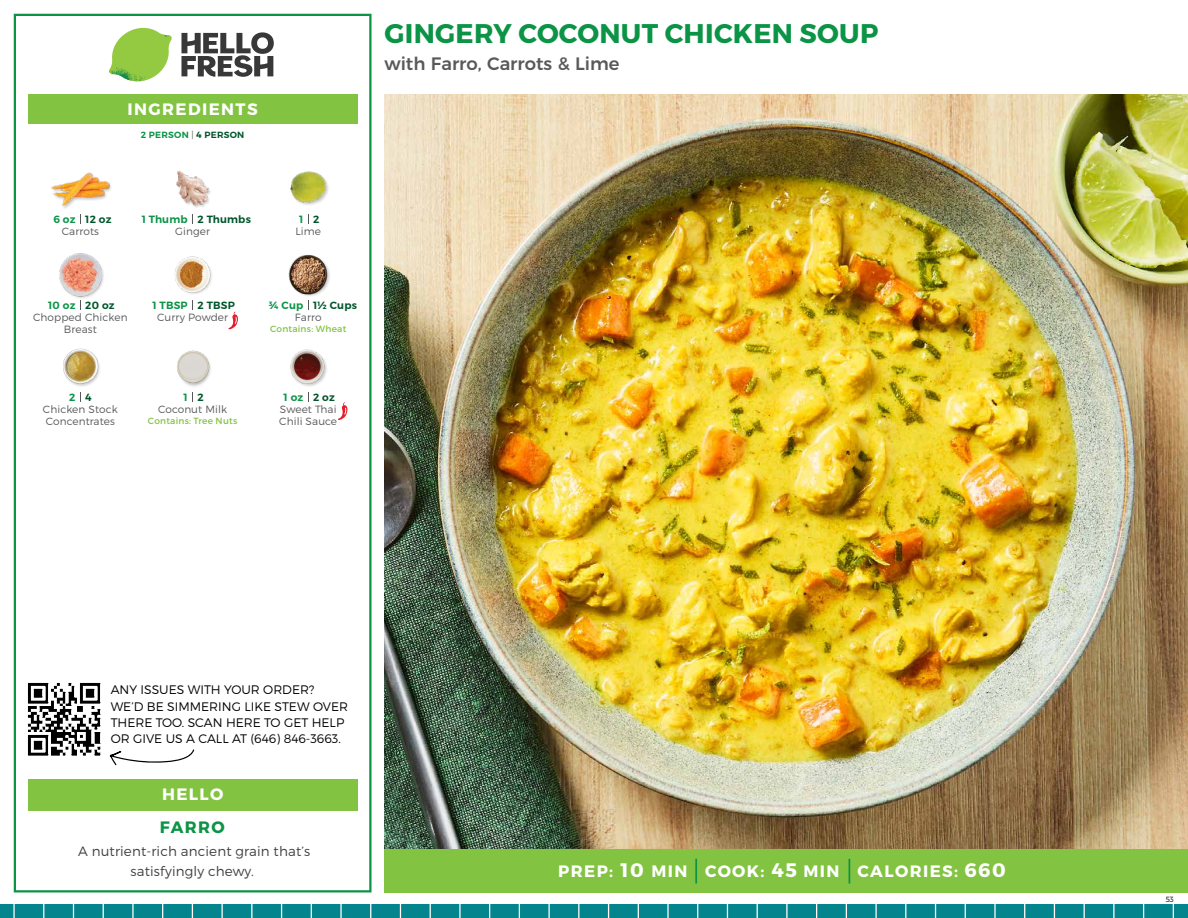
<style>
.page{position:relative;width:1188px;height:918px;background:#fff}
.page>*{position:absolute;margin:0;border:0;box-sizing:border-box;transform-origin:0 0}
.t1{font:700 27px "Montserrat";letter-spacing:.01em;color:#0b9446}
.t2{font:700 19.5px "Montserrat";color:#fff}
.t3{font:500 18px "Montserrat";color:#58595b}
.t4{font:700 16.5px "Montserrat";letter-spacing:.085em;color:#fff}
.t5{font:700 16.5px "Montserrat";letter-spacing:.085em;color:#0b9446}
.t6{font:300 13.5px/19.5px "Montserrat";letter-spacing:.01em;color:#414042;text-align:center}
.t7{font:300 12.3px/16px "Montserrat";color:#000}
.t8{font:300 10.5px/12px "Montserrat";letter-spacing:.01em;color:#58595b}
.t9{font:600 10.5px "Montserrat";letter-spacing:.02em;color:#00562c}
.t10{font:600 10.5px "Montserrat";letter-spacing:.02em;color:#0b9446}
.t11{font:9px "Montserrat";letter-spacing:.025em;color:#82c341}
.t12{font:600 9px "Montserrat";letter-spacing:.03em;color:#0b9446}
.t13{font:300 7.5px "Montserrat";color:#000}
.s1{font-weight:300;color:#58595b}
.s2{color:#00562c}
.s3{font-size:19.5px}
</style>
<div class="page">
<div style="left:0;top:905px;width:1188px;height:13px;background:#04858e"></div>
<svg style="left:1084px;top:905px;width:1px;height:13px"></svg>
<svg style="left:1113px;top:905px;width:2px;height:13px"></svg>
<svg style="left:1054px;top:905px;width:1px;height:13px"></svg>
<svg style="left:1024px;top:905px;width:1px;height:13px"></svg>
<svg style="left:994px;top:905px;width:2px;height:13px"></svg>
<svg style="left:965px;top:905px;width:1px;height:13px"></svg>
<svg style="left:935px;top:905px;width:1px;height:13px"></svg>
<svg style="left:905px;top:905px;width:1px;height:13px"></svg>
<svg style="left:875px;top:905px;width:2px;height:13px"></svg>
<svg style="left:846px;top:905px;width:1px;height:13px"></svg>
<svg style="left:816px;top:905px;width:1px;height:13px"></svg>
<svg style="left:786px;top:905px;width:2px;height:13px"></svg>
<svg style="left:757px;top:905px;width:1px;height:13px"></svg>
<svg style="left:727px;top:905px;width:1px;height:13px"></svg>
<svg style="left:697px;top:905px;width:1px;height:13px"></svg>
<svg style="left:667px;top:905px;width:2px;height:13px"></svg>
<svg style="left:638px;top:905px;width:1px;height:13px"></svg>
<svg style="left:608px;top:905px;width:1px;height:13px"></svg>
<svg style="left:578px;top:905px;width:1px;height:13px"></svg>
<svg style="left:548px;top:905px;width:2px;height:13px"></svg>
<svg style="left:519px;top:905px;width:1px;height:13px"></svg>
<svg style="left:1173px;top:905px;width:1px;height:13px"></svg>
<svg style="left:1143px;top:905px;width:1px;height:13px"></svg>
<svg style="left:192px;top:905px;width:1px;height:13px"></svg>
<svg style="left:222px;top:905px;width:1px;height:13px"></svg>
<svg style="left:162px;top:905px;width:1px;height:13px"></svg>
<svg style="left:132px;top:905px;width:2px;height:13px"></svg>
<svg style="left:103px;top:905px;width:1px;height:13px"></svg>
<svg style="left:73px;top:905px;width:1px;height:13px"></svg>
<svg style="left:43px;top:905px;width:1px;height:13px"></svg>
<svg style="left:13px;top:905px;width:2px;height:13px"></svg>
<svg style="left:340px;top:905px;width:2px;height:13px"></svg>
<svg style="left:281px;top:905px;width:1px;height:13px"></svg>
<svg style="left:251px;top:905px;width:1px;height:13px"></svg>
<svg style="left:400px;top:905px;width:1px;height:13px"></svg>
<svg style="left:430px;top:905px;width:1px;height:13px"></svg>
<svg style="left:370px;top:905px;width:1px;height:13px"></svg>
<svg style="left:311px;top:905px;width:1px;height:13px"></svg>
<svg style="left:489px;top:905px;width:1px;height:13px"></svg>
<svg style="left:459px;top:905px;width:2px;height:13px"></svg>
<div style="left:384px;top:849px;width:804px;height:43px;background:#82c341"></div>
<svg style="left:181px;top:32px;width:93px;height:45px"></svg>
<svg style="left:114px;top:28px;width:55px;height:36px"></svg>
<img style="left:143px;top:28px;width:29px;height:24px">
<img style="left:112px;top:48px;width:54px;height:10px">
<img style="left:109px;top:52px;width:55px;height:30px">
<img style="left:142px;top:58px;width:24px;height:23px">
<div style="left:28px;top:94px;width:330px;height:30px;background:#82c341"></div>
<div style="left:14px;top:14px;width:358px;height:878px;border:2px solid #0b9446"></div>
<div style="left:28px;top:779px;width:330px;height:32px;background:#82c341"></div>
<img style="left:174px;top:256px;width:38px;height:38px">
<img style="left:288px;top:254px;width:42px;height:42px">
<img style="left:176px;top:171px;width:35px;height:37px">
<img style="left:290px;top:171px;width:39px;height:34px">
<div style="left:59px;top:253px;width:46px;height:47px;background:#000;opacity:.2"></div>
<img style="left:59px;top:253px;width:46px;height:43px">
<div style="left:51px;top:173px;width:62px;height:37px;background:#000;opacity:.2"></div>
<img style="left:51px;top:172px;width:59px;height:37px">
<img style="left:177px;top:350px;width:34px;height:37px">
<img style="left:290px;top:349px;width:37px;height:37px">
<img style="left:63px;top:348px;width:37px;height:38px">
<hr style="left:695px;top:859px;width:2px;height:25px;background:#0b9446">
<svg style="left:849px;top:859px;width:1px;height:25px"></svg>
<svg style="left:228px;top:312px;width:10px;height:17px"></svg>
<svg style="left:338px;top:402px;width:9px;height:18px"></svg>
<img style="left:384px;top:94px;width:804px;height:755px">
<img style="left:27px;top:682px;width:74px;height:74px">
<svg style="left:110px;top:749px;width:84px;height:17px"></svg>
<h3 class="t4" style="left:128px;top:99px;width:132px">INGREDIENTS</h3>
<p class="t12" style="left:141px;top:129px;width:105px">2 PERSON <span class="s1">|</span> <span class="s2">4 PERSON</span></p>
<h1 class="t1" style="left:385px;top:17px;width:495px">GINGERY COCONUT CHICKEN SOUP</h1>
<h3 class="t3" style="left:384px;top:49px;width:237px">with Farro, Carrots &amp; Lime</h3>
<p class="t10" style="left:53px;top:212px;width:24px">6 oz</p>
<p class="t9" style="left:85px;top:212px;width:28px">12 oz</p>
<p class="t9" style="left:198px;top:212px;width:55px">2 Thumbs</p>
<p class="t9" style="left:313px;top:212px;width:8px">2</p>
<p class="t10" style="left:142px;top:212px;width:47px">1 Thumb</p>
<p class="t10" style="left:299px;top:212px;width:6px">1</p>
<p class="t8" style="left:62px;top:225px;width:39px">Carrots</p>
<p class="t8" style="left:175px;top:225px;width:36px">Ginger</p>
<p class="t8" style="left:295px;top:225px;width:27px">Lime</p>
<p class="t10" style="left:48px;top:299px;width:29px">10 oz</p>
<p class="t9" style="left:85px;top:299px;width:31px">20 oz</p>
<p class="t9" style="left:198px;top:299px;width:39px">2 TBSP</p>
<p class="t9" style="left:313px;top:299px;width:45px">1½ Cups</p>
<p class="t10" style="left:152px;top:299px;width:37px">1 TBSP</p>
<p class="t10" style="left:269px;top:299px;width:36px">¾ Cup</p>
<p class="t8" style="left:33px;top:311px;width:96px;text-align:center">Chopped Chicken<br>Breast</p>
<p class="t8" style="left:157px;top:311px;width:72px">Curry Powder</p>
<p class="t8" style="left:295px;top:311px;width:28px">Farro</p>
<p class="t11" style="left:270px;top:323px;width:78px">Contains: Wheat</p>
<p class="t10" style="left:69px;top:390px;width:8px">2</p>
<p class="t9" style="left:85px;top:390px;width:8px">4</p>
<p class="t9" style="left:198px;top:390px;width:8px">2</p>
<p class="t9" style="left:313px;top:390px;width:23px">2 oz</p>
<p class="t10" style="left:184px;top:391px;width:6px">1</p>
<p class="t10" style="left:284px;top:391px;width:21px">1 oz</p>
<p class="t8" style="left:43px;top:403px;width:76px">Chicken Stock<br>Concentrates</p>
<p class="t8" style="left:158px;top:403px;width:70px">Coconut Milk</p>
<p class="t11" style="left:148px;top:415px;width:91px">Contains: Tree Nuts</p>
<p class="t8" style="left:279px;top:403px;width:59px">Sweet Thai<br>Chili Sauce</p>
<p class="t7" style="left:111px;top:682px;width:239px">ANY ISSUES WITH YOUR ORDER?<br>WE’D BE SIMMERING LIKE STEW OVER<br>THERE TOO. SCAN HERE TO GET HELP<br>OR GIVE US A CALL AT (646) 846-3663.</p>
<h3 class="t4" style="left:162px;top:784px;width:63px">HELLO</h3>
<h3 class="t5" style="left:160px;top:817px;width:66px">FARRO</h3>
<p class="t6" style="left:78px;top:841px;width:234px">A nutrient-rich ancient grain that’s satisfyingly chewy.</p>
<h2 class="t2" style="left:964px;top:858px;width:43px">660</h2>
<h3 class="t4" style="left:558px;top:861px;width:131px">PREP: <span class="s3">10</span> MIN</h3>
<h3 class="t4" style="left:705px;top:861px;width:136px">COOK: <span class="s3">45</span> MIN</h3>
<h3 class="t4" style="left:858px;top:861px;width:102px">CALORIES:</h3>
<p class="t13" style="left:1166px;top:895px;width:10px">53</p>
</div>
